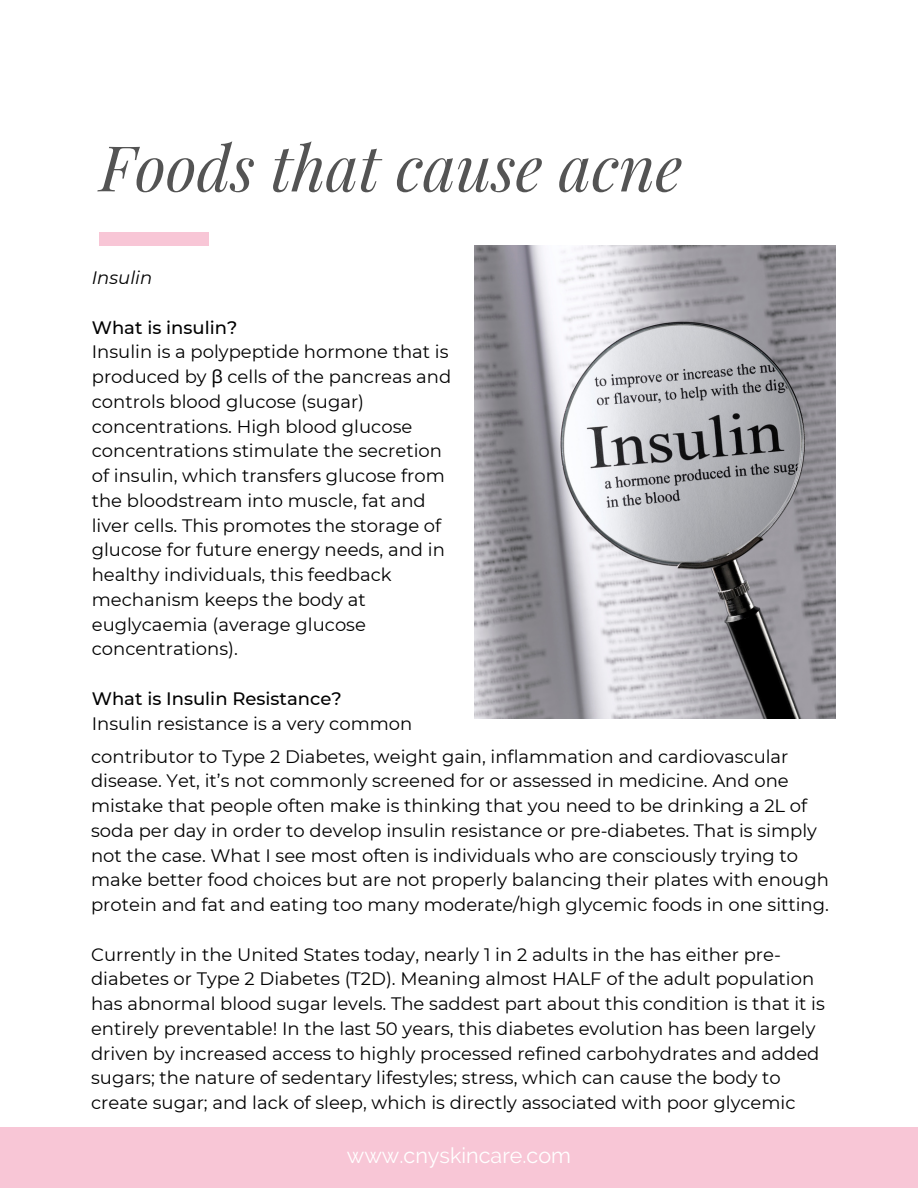
<style>
.page{position:relative;width:918px;height:1188px;background:#fff}
.page>*{position:absolute;margin:0;border:0;box-sizing:border-box;transform-origin:0 0}
.t1{font:italic 63px "Playfair Display";color:#545454}
.t2{font:21.6px "Raleway";color:#fff}
.t3{font:18px/24.8px "Montserrat";color:#000}
.t4{font:500 18px "Montserrat";color:#000}
.t5{font:italic 18px "Montserrat";color:#000}
.s1{font-family:"Noto Sans"}
</style>
<div class="page">
<img style="left:474px;top:245px;width:361px;height:474px">
<div style="left:0;top:1128px;width:918px;height:60px;background:#f8c6d6"></div>
<div style="left:100px;top:232px;width:109px;height:13px;background:#f8c6d6"></div>
<h1 class="t1" style="left:100px;top:123px;width:584px">Foods that cause acne</h1>
<p class="t5" style="left:92px;top:267px;width:62px">Insulin</p>
<p class="t4" style="left:92px;top:316px;width:147px">What is insulin?</p>
<p class="t3" style="left:92px;top:339px;width:361px">Insulin is a polypeptide hormone that is produced by <span class="s1">β</span> cells of the pancreas and controls blood glucose (sugar) concentrations. High blood glucose concentrations stimulate the secretion of insulin, which transfers glucose from the bloodstream into muscle, fat and liver cells. This promotes the storage of glucose for future energy needs, and in healthy individuals, this feedback mechanism keeps the body at euglycaemia (average glucose concentrations).</p>
<p class="t4" style="left:92px;top:687px;width:251px">What is Insulin Resistance?</p>
<p class="t3" style="left:91px;top:706px;width:699px;line-height:33.2px">Insulin resistance is a very common<br>contributor to Type 2 Diabetes, weight gain, inflammation and cardiovascular</p>
<p class="t3" style="left:91px;top:769px;width:739px">disease. Yet, it’s not commonly screened for or assessed in medicine. And one mistake that people often make is thinking that you need to be drinking a 2L of soda per day in order to develop insulin resistance or pre-diabetes. That is simply not the case. What I see most often is individuals who are consciously trying to make better food choices but are not properly balancing their plates with enough protein and fat and eating too many moderate/high glycemic foods in one sitting.</p>
<p class="t3" style="left:91px;top:942px;width:735px">Currently in the United States today, nearly 1 in 2 adults in the has either pre&shy;diabetes or Type 2 Diabetes (T2D). Meaning almost HALF of the adult population has abnormal blood sugar levels. The saddest part about this condition is that it is entirely preventable! In the last 50 years, this diabetes evolution has been largely driven by increased access to highly processed refined carbohydrates and added sugars; the nature of sedentary lifestyles; stress, which can cause the body to create sugar; and lack of sleep, which is directly associated with poor glycemic</p>
<p class="t2" style="left:347px;top:1142px;width:226px">www.cnyskincare.com</p>
</div>
